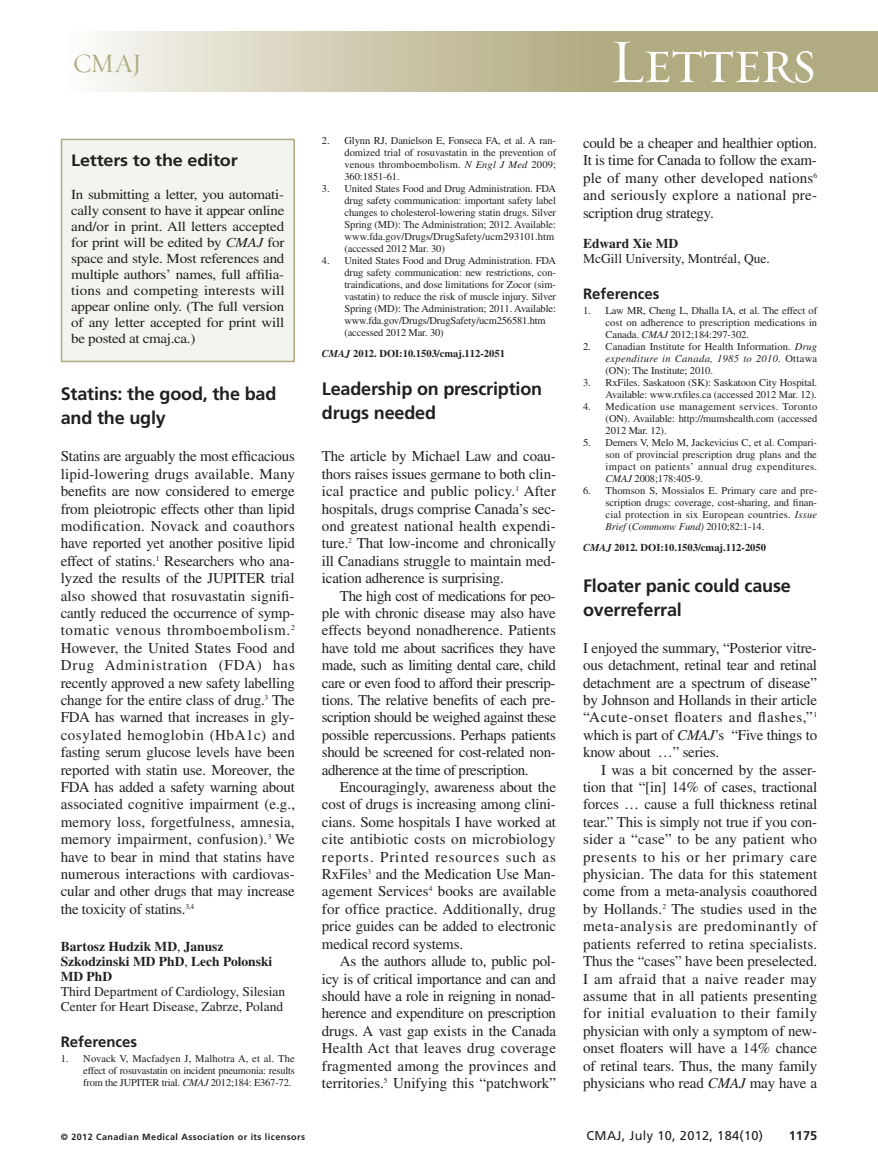
<style>
.page{position:relative;width:878px;height:1175px;background:#fff}
.page>*{position:absolute;margin:0;border:0;box-sizing:border-box;transform-origin:0 0}
.t1{font:63px "Requiem Display HTF Small Caps";letter-spacing:-.03em;color:#fff}
.t2{font:27px "Requiem Display HTF Roman";color:#b1ab81}
.t3{font:700 18px/24px "Frutiger LT Std";letter-spacing:-.01em;color:#231f20}
.t4{font:700 16.5px "Frutiger LT Std";letter-spacing:-.01em;color:#231f20;scale:1.09 1}
.t5{font:15px/17.4px "Times LT Std";letter-spacing:-.01em;color:#231f20;text-align:justify}
.t6{font:700 15px "Frutiger LT Std";color:#231f20}
.t7{font:13.8px/16px "Times LT Std";letter-spacing:-.01em;color:#231f20;text-align:justify;scale:1.09 1}
.t8{font:13.5px/15px "Times LT Std";color:#231f20}
.t9{font:700 13.5px/15px "Times LT Std";color:#231f20}
.t10{font:12.75px "Frutiger LT Std";letter-spacing:.025em;color:#231f20}
.t11{font:700 12.75px "Frutiger LT Std";color:#231f20}
.t12{font:10.5px/12px "Times LT Std";letter-spacing:-.01em;color:#231f20;text-align:justify}
.t13{font:700 10.5px "Times LT Std";color:#231f20}
.t14{font:700 9px "Frutiger LT Std";letter-spacing:.05em;color:#231f20}
.s1{font-style:italic}
.s2{font-weight:400}
</style>
<div class="page">
<div style="left:569px;top:32px;width:309px;height:60px;background:#b1ab81"></div>
<div style="left:61px;top:32px;width:529px;height:60px;background:linear-gradient(to right,#fcfbf9,#b0a97e)"></div>
<div style="left:62px;top:140px;width:231px;height:221px;background:#f4f4ee"></div>
<div style="left:61px;top:139px;width:234px;height:223px;border:2px solid #b1ab81"></div>
<h2 class="t2" style="left:73px;top:47px;width:71px">CMAJ</h2>
<p class="t4" style="left:71px;top:153px;width:154px">Letters to the editor</p>
<p class="t7" style="left:71px;top:188px;width:197px">In submitting a letter, you automati&shy;cally consent to have it appear online and/or in print. All letters accepted for print will be edited by <span class="s1">CMAJ</span> for space and style. Most references and multiple authors’ names, full affilia&shy;tions and competing interests will appear online only. (The full version of any letter accepted for print will be posted at cmaj.ca.)</p>
<p class="t3" style="left:61px;top:383px;width:217px">Statins: the good, the bad and the ugly</p>
<p class="t5" style="left:61px;top:449px;width:236px">Statins are arguably the most efficacious lipid-lowering drugs available. Many benefits are now considered to emerge from pleiotropic effects other than lipid modification. Novack and coauthors have reported yet another positive lipid effect of statins.<sup>1</sup> Researchers who ana&shy;lyzed the results of the JUPITER trial also showed that rosuvastatin signifi&shy;cantly reduced the occurrence of symp&shy;tomatic venous thromboembolism.<sup>2<br></sup>However, the United States Food and Drug Administration (FDA) has recently approved a new safety labelling change for the entire class of drug.<sup>3</sup> The FDA has warned that increases in gly&shy;cosylated hemoglobin (HbA1c) and fasting serum glucose levels have been reported with statin use. Moreover, the FDA has added a safety warning about associated cognitive impairment (e.g., memory loss, forgetfulness, amnesia, memory impairment, confusion).<sup>3</sup> We have to bear in mind that statins have numerous interactions with cardiovas&shy;cular and other drugs that may increase the toxicity of statins.<sup>3,4</sup></p>
<p class="t9" style="left:61px;top:940px;width:213px">Bartosz Hudzik MD<span class="s2">,</span> Janusz<br>Szkodzinski MD PhD<span class="s2">,</span> Lech Polonski<br>MD PhD</p>
<p class="t8" style="left:61px;top:985px;width:226px">Third Department of Cardiology, Silesian<br>Center for Heart Disease, Zabrze, Poland</p>
<p class="t6" style="left:61px;top:1036px;width:78px">References</p>
<p class="t12" style="left:83px;top:1054px;width:213px;text-indent:-23px">1. Novack V, Macfadyen J, Malhotra A, et al. The effect of rosuvastatin on incident pneumonia: results from the JUPITER trial. <span class="s1">CMAJ</span> 2012;184: E367-72.</p>
<p class="t12" style="left:344px;top:135px;width:213px;text-indent:-23px">2. Glynn RJ, Danielson E, Fonseca FA, et al. A ran&shy;domized trial of rosuvastatin in the prevention of venous thromboembolism. <span class="s1">N Engl J Med</span> 2009; 360:1851-61.</p>
<p class="t12" style="left:344px;top:183px;width:213px;text-align:left;text-indent:-23px">3. United States Food and Drug Administration. FDA drug safety communication: important safety label changes to cholesterol-lowering statin drugs. Silver Spring (MD): The Administration; 2012. Available: www.fda.gov/Drugs/DrugSafety/ucm293101.htm (accessed 2012 Mar. 30)</p>
<p class="t12" style="left:344px;top:255px;width:213px;text-align:left;text-indent:-23px">4. United States Food and Drug Administration. FDA drug safety communication: new restrictions, con&shy;traindications, and dose limitations for Zocor (sim&shy;vastatin) to reduce the risk of muscle injury. Silver Spring (MD): The Administration; 2011. Available: www.fda.gov/Drugs/DrugSafety/ucm256581.htm (accessed 2012 Mar. 30)</p>
<p class="t13" style="left:322px;top:350px;width:184px"><span class="s1">CMAJ</span> 2012. DOI:10.1503/cmaj.112-2051</p>
<p class="t3" style="left:322px;top:378px;width:222px">Leadership on prescription drugs needed</p>
<p class="t5" style="left:322px;top:449px;width:235px">The article by Michael Law and coau&shy;thors raises issues germane to both clin&shy;ical practice and public policy.<sup>1</sup> After hospitals, drugs comprise Canada’s sec&shy;ond greatest national health expendi&shy;ture.<sup>2</sup> That low-income and chronically ill Canadians struggle to maintain med&shy;ication adherence is surprising.</p>
<p class="t5" style="left:322px;top:588px;width:236px;text-indent:18px">The high cost of medications for peo&shy;ple with chronic disease may also have effects beyond nonadherence. Patients have told me about sacrifices they have made, such as limiting dental care, child care or even food to afford their prescrip&shy;tions. The relative benefits of each pre&shy;scription should be weighed against these possible repercussions. Perhaps patients should be screened for cost-related non&shy;adherence at the time of prescription.</p>
<p class="t5" style="left:322px;top:780px;width:236px;text-indent:18px">Encouragingly, awareness about the cost of drugs is increasing among clini&shy;cians. Some hospitals I have worked at cite antibiotic costs on microbiology reports. Printed resources such as RxFiles<sup>3</sup> and the Medication Use Man&shy;agement Services<sup>4</sup> books are available for office practice. Additionally, drug price guides can be added to electronic medical record systems.</p>
<p class="t5" style="left:322px;top:954px;width:236px;text-indent:18px">As the authors allude to, public pol&shy;icy is of critical importance and can and should have a role in reigning in nonad&shy;herence and expenditure on prescription drugs. A vast gap exists in the Canada Health Act that leaves drug coverage fragmented among the provinces and territories.<sup>5</sup> Unifying this “patchwork”</p>
<h1 class="t1" style="left:609px;top:23px;width:208px">Letters</h1>
<p class="t5" style="left:583px;top:136px;width:236px">could be a cheaper and healthier option.<br>It is time for Canada to follow the exam&shy;ple of many other developed nations<sup>6 </sup>and seriously explore a national pre&shy;scription drug strategy.</p>
<p class="t9" style="left:583px;top:237px;width:97px">Edward Xie MD</p>
<p class="t8" style="left:583px;top:252px;width:188px">McGill University, Montréal, Que.</p>
<p class="t6" style="left:583px;top:287px;width:78px">References</p>
<p class="t12" style="left:605px;top:305px;width:213px;text-indent:-23px">1. Law MR, Cheng L, Dhalla IA, et al. The effect of cost on adherence to prescription medications in Canada. <span class="s1">CMAJ</span> 2012;184:297-302.</p>
<p class="t12" style="left:605px;top:341px;width:213px;text-indent:-23px">2. Canadian Institute for Health Information. <span class="s1">Drug expenditure in Canada, 1985 to 2010.</span> Ottawa (ON): The Institute; 2010.</p>
<p class="t12" style="left:583px;top:377px;width:236px;text-align:right">3. RxFiles. Saskatoon (SK): Saskatoon City Hospital.<br>Available: www.rxfiles.ca (accessed 2012 Mar. 12).</p>
<p class="t12" style="left:605px;top:401px;width:213px;text-indent:-23px">4. Medication use management services. Toronto (ON). Available: http://mumshealth.com (accessed 2012 Mar. 12).</p>
<p class="t12" style="left:605px;top:437px;width:213px;text-indent:-23px">5. Demers V, Melo M, Jackevicius C, et al. Compari&shy;son of provincial prescription drug plans and the impact on patients’ annual drug expenditures.<br><span class="s1">CMAJ</span> 2008;178:405-9.</p>
<p class="t12" style="left:605px;top:485px;width:213px;text-indent:-23px">6. Thomson S, Mossialos E. Primary care and pre&shy;scription drugs: coverage, cost-sharing, and finan&shy;cial protection in six European countries. <span class="s1">Issue Brief</span> (<span class="s1">Commonw Fund)</span> 2010;82:1-14.</p>
<p class="t13" style="left:583px;top:543px;width:184px"><span class="s1">CMAJ</span> 2012. DOI:10.1503/cmaj.112-2050</p>
<p class="t3" style="left:583px;top:575px;width:209px">Floater panic could cause overreferral</p>
<p class="t5" style="left:583px;top:640px;width:236px">I enjoyed the summary, “Posterior vitre&shy;ous detachment, retinal tear and retinal detachment are a spectrum of disease” by Johnson and Hollands in their article “Acute-onset floaters and flashes,”<sup>1 </sup>which is part of <span class="s1">CMAJ</span>’s “Five things to know about …” series.</p>
<p class="t5" style="left:583px;top:762px;width:236px;text-indent:18px">I was a bit concerned by the asser&shy;tion that “[in] 14% of cases, tractional forces … cause a full thickness retinal tear.” This is simply not true if you con&shy;sider a “case” to be any patient who presents to his or her primary care physician. The data for this statement come from a meta-analysis coauthored by Hollands.<sup>2</sup> The studies used in the meta-analysis are predominantly of patients referred to retina specialists.<br>Thus the “cases” have been preselected.<br>I am afraid that a naive reader may assume that in all patients presenting for initial evaluation to their family physician with only a symptom of new&shy;onset floaters will have a 14% chance of retinal tears. Thus, the many family physicians who read <span class="s1">CMAJ</span> may have a</p>
<p class="t14" style="left:61px;top:1132px;width:246px">© 2012 Canadian Medical Association or its licensors</p>
<p class="t10" style="left:586px;top:1130px;width:178px">CMAJ, July 10, 2012, 184(10)</p>
<p class="t11" style="left:788px;top:1130px;width:30px">1175</p>
</div>
